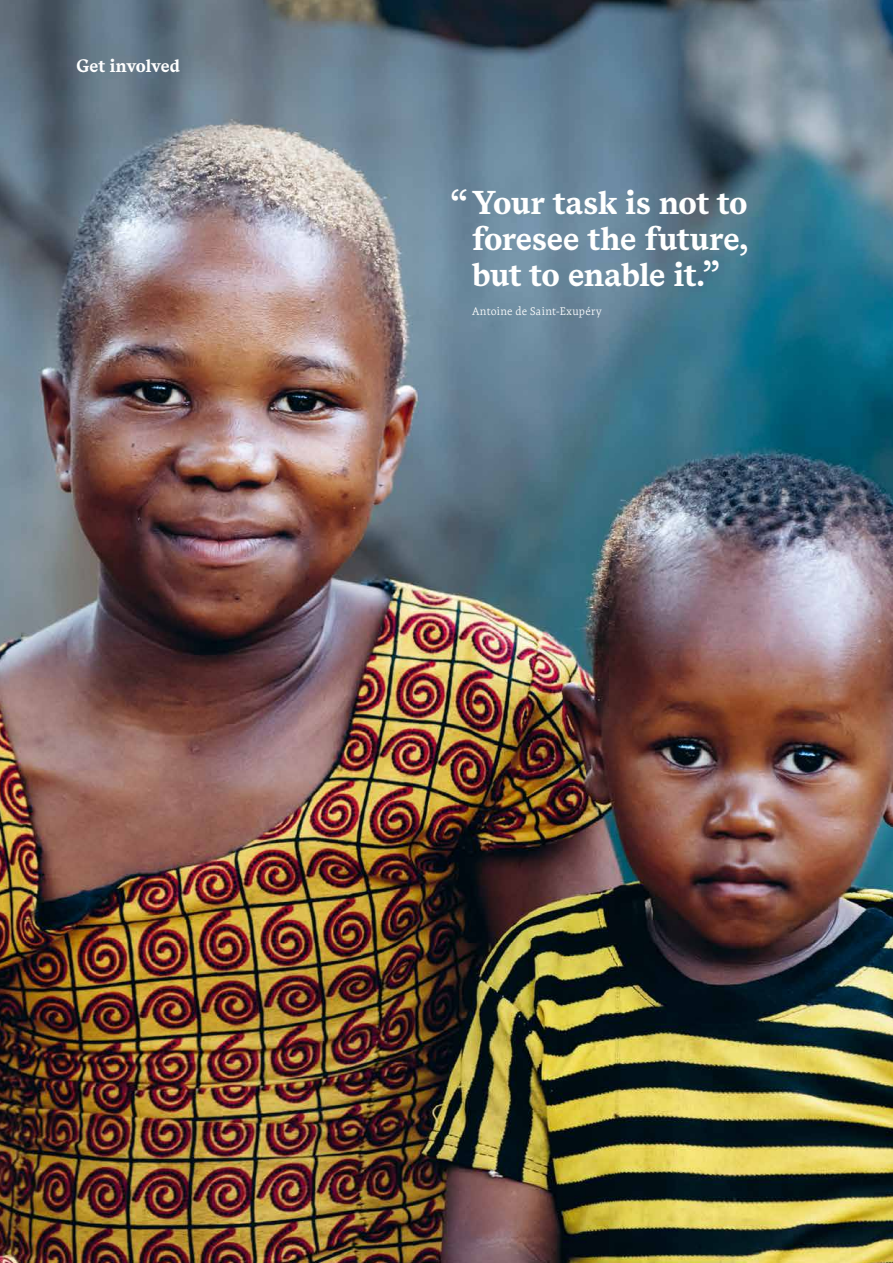
<style>
.page{position:relative;width:893px;height:1263px;background:#fff}
.page>*{position:absolute;margin:0;border:0;box-sizing:border-box;transform-origin:0 0}
.t1{font:700 33px/36px "Messina Serif";letter-spacing:-.01em;color:#fff;text-align:justify}
.t2{font:700 18px "Messina Serif";letter-spacing:-.01em;color:#fff}
.t3{font:300 11.25px "Expo Serif Pro";letter-spacing:.025em;color:#fff}
</style>
<div class="page">
<img style="left:0;top:0;width:893px;height:1263px">
<p class="t2" style="left:77px;top:52px;width:105px">Get involved</p>
<p class="t1" style="left:472px;top:184px;width:278px;text-indent:-21px">“Your task is not to foresee the future, but to enable it.”</p>
<p class="t3" style="left:472px;top:305px;width:131px">Antoine de Saint-Exupéry</p>
</div>
